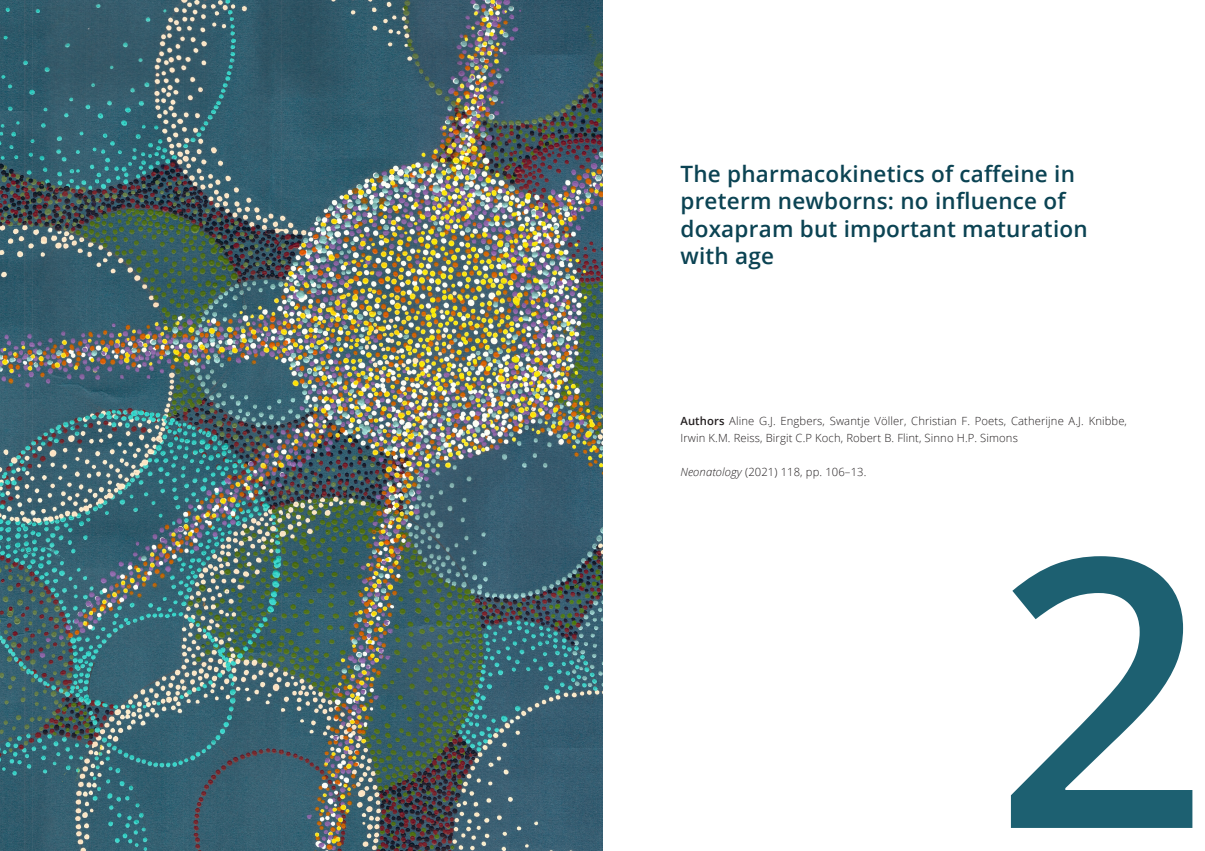
<style>
.page{position:relative;width:1205px;height:851px;background:#fff}
.page>*{position:absolute;margin:0;border:0;box-sizing:border-box;transform-origin:0 0}
.Kop_4{font:600 375px "Open Sans";color:#1d6071}
.Kop_4-2{font:600 22.5px/27.5px "Open Sans";letter-spacing:.01em;color:#0b4353}
.Standaard{font:300 11.25px/17.4px "Open Sans";letter-spacing:.01em;color:#231f20}
.s1{font-weight:600}
.s2{font-style:italic}
</style>
<div class="page">
<img style="left:0;top:0;width:602px;height:850px">
<p class="Kop_4-2" style="left:680px;top:159px;width:409px">The pharmacokinetics of caffeine in preterm newborns: no influence of doxapram but important maturation with age</p>
<p class="Standaard" style="left:680px;top:411px;width:448px"><span class="s1">Authors</span> Aline G.J. Engbers, Swantje Völler, Christian F. Poets, Catherijne A.J. Knibbe,<br>Irwin K.M. Reiss, Birgit C.P Koch, Robert B. Flint, Sinno H.P. Simons</p>
<p class="Standaard" style="left:680px;top:463px;width:187px"><span class="s2">Neonatology</span> (2021) 118, pp. 106–13.</p>
<p class="Kop_4" style="left:994px;top:434px;width:216px">2</p>
</div>
